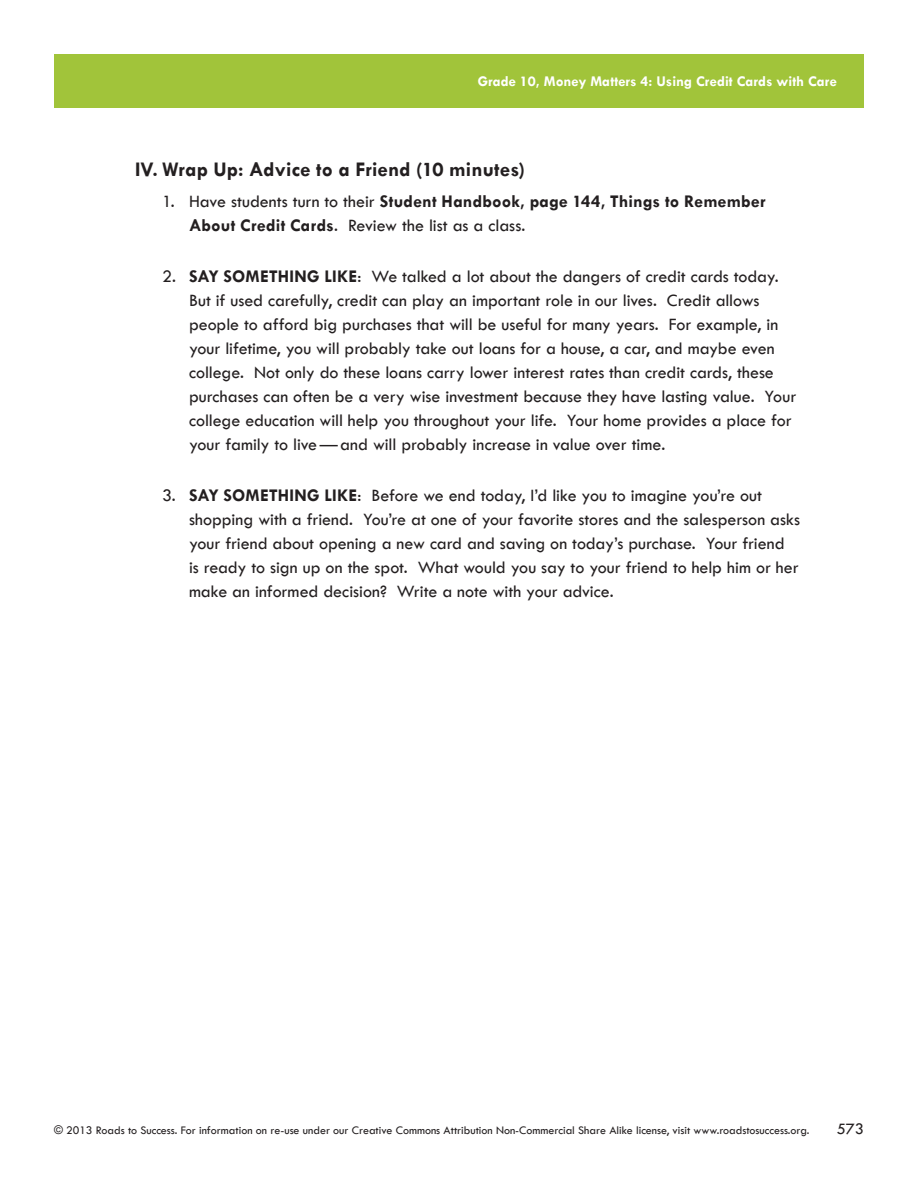
<style>
.page{position:relative;width:918px;height:1188px;background:#fff}
.page>*{position:absolute;margin:0;border:0;box-sizing:border-box;transform-origin:0 0}
.A_NumberListRoman{font:700 21px "Tw Cen";letter-spacing:.005em;color:#231f20}
.A_NumberList2{font:500 18px/24px "Tw Cen";letter-spacing:-.005em;color:#231f20}
.A_NumberList1{font:700 18px/24px "Tw Cen";letter-spacing:.015em;color:#231f20}
.t1{font:500 16.5px "Tw Cen";color:#231f20}
.t2{font:700 15px "Tw Cen";color:#fff}
.t3{font:500 12px "Tw Cen";color:#231f20}
.s1{font-weight:500}
.s2{font-weight:700}
</style>
<div class="page">
<div style="left:54px;top:54px;width:810px;height:54px;background:#a1c43a"></div>
<p class="t2" style="left:478px;top:72px;width:361px">Grade 10, Money Matters 4: Using Credit Cards with Care</p>
<p class="A_NumberListRoman" style="left:135px;top:157px;width:392px">IV. Wrap Up: Advice to a Friend (10 minutes)</p>
<p class="A_NumberList1" style="left:189px;top:189px;width:578px;text-indent:-27px"><span class="s1">1. Have students turn to their</span> Student Handbook, page 144, Things to Remember<br>About Credit Cards<span class="s1">. Review the list as a class.</span></p>
<p class="A_NumberList2" style="left:189px;top:264px;width:609px;text-indent:-27px">2. <span class="s2">SAY SOMETHING LIKE</span>: We talked a lot about the dangers of credit cards today.<br>But if used carefully, credit can play an important role in our lives. Credit allows people to afford big purchases that will be useful for many years. For example, in your lifetime, you will probably take out loans for a house, a car, and maybe even college. Not only do these loans carry lower interest rates than credit cards, these purchases can often be a very wise investment because they have lasting value. Your college education will help you throughout your life. Your home provides a place for your family to live — and will probably increase in value over time.</p>
<p class="A_NumberList2" style="left:189px;top:483px;width:613px;text-indent:-27px">3. <span class="s2">SAY SOMETHING LIKE</span>: Before we end today, I’d like you to imagine you’re out shopping with a friend. You’re at one of your favorite stores and the salesperson asks your friend about opening a new card and saving on today’s purchase. Your friend<br>is ready to sign up on the spot. What would you say to your friend to help him or her make an informed decision? Write a note with your advice.</p>
<p class="t3" style="left:54px;top:1123px;width:757px">© 2013 Roads to Success. For information on re-use under our Creative Commons Attribution Non-Commercial Share Alike license, visit www.roadstosuccess.org.</p>
<p class="t1" style="left:837px;top:1119px;width:29px">573</p>
</div>
